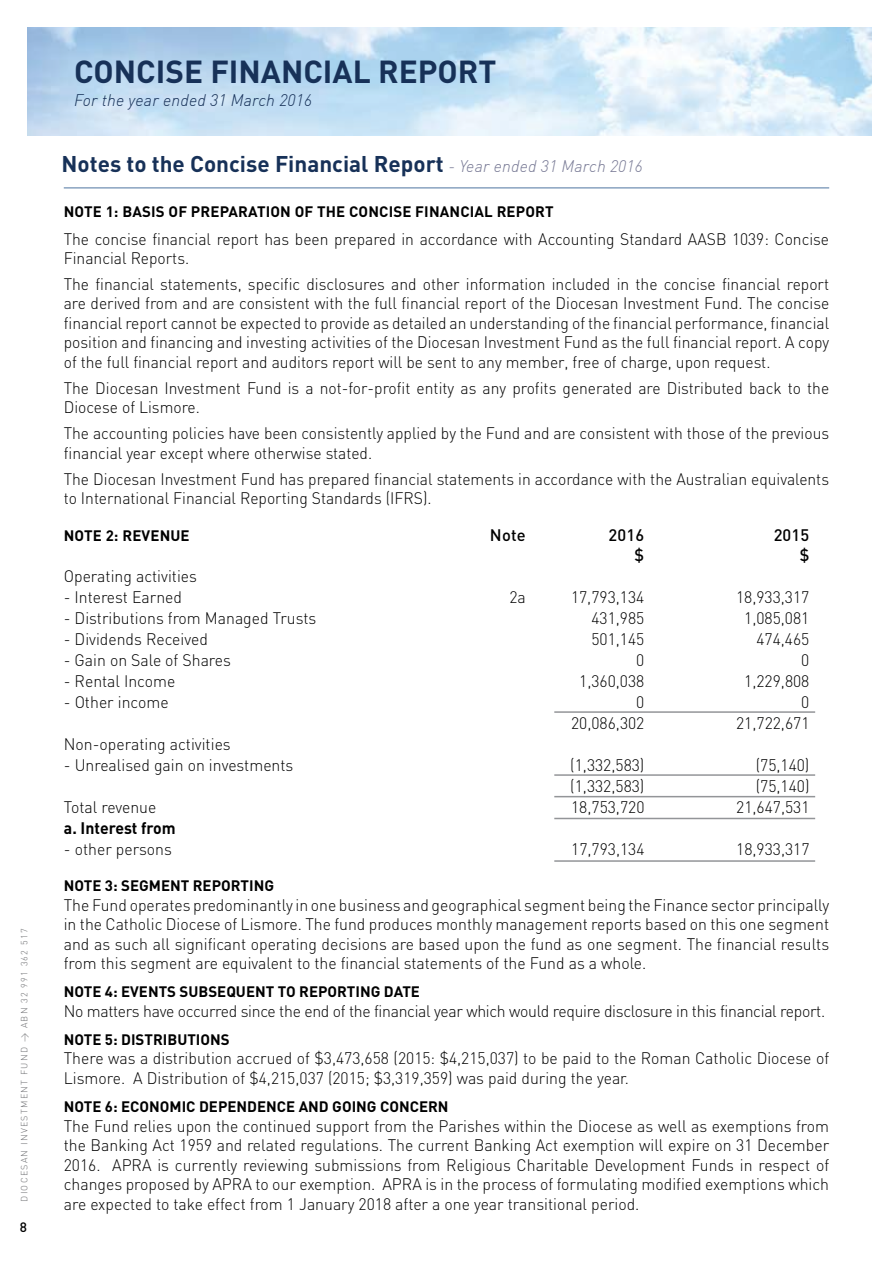
<style>
.page{position:relative;width:893px;height:1263px;background:#fff}
.page>*{position:absolute;margin:0;border:0;box-sizing:border-box;transform-origin:0 0}
.t1{font:700 31.5px "DIN";color:#173158}
.t2{font:700 22.5px "DIN";color:#173158}
.t3{font:300 16.5px/19.5px "DIN";color:#000;text-align:justify;scale:.96 1}
.t4{font:300 16.5px/19.5px "DIN";color:#000;scale:.95 1}
.t5{font:300 16.5px "DIN";letter-spacing:-.02em;color:#000;scale:.96 1}
.t6{font:italic 300 16.5px "DIN";letter-spacing:.01em;color:#173158}
.t7{font:700 16.5px "DIN";color:#000;scale:.96 1}
.t8{font:500 16.5px "DIN";letter-spacing:.01em;color:#000}
.t9{font:500 16.5px "DIN";letter-spacing:.01em;color:#000;scale:.96 1}
.t10{font:700 15px "DIN";color:#000}
.t11{font:500 13.5px "DIN";color:#000}
.t12{font:300 9px "DIN";letter-spacing:.14em;color:#6d6e71}
.s1{font-weight:300;font-style:italic;font-size:16.5px;color:#787a95}
</style>
<div class="page">
<hr style="left:554px;top:711px;width:261px;height:2px;background:#939598">
<hr style="left:554px;top:774px;width:261px;height:2px;background:#939598">
<hr style="left:554px;top:796px;width:261px;height:1px;background:#939598">
<hr style="left:554px;top:818px;width:261px;height:1px;background:#939598">
<hr style="left:554px;top:860px;width:261px;height:2px;background:#939598">
<img style="left:27px;top:27px;width:845px;height:108px">
<hr style="left:64px;top:187px;width:765px;height:2px;background:#89a3c0">
<p class="t12" style="left:19px;top:1202px;width:274px;rotate:-90deg">DIOCESAN INVESTMENT FUN D &gt; ABN 32 991 362 517</p>
<p class="t11" style="left:20px;top:1218px;width:9px">8</p>
<h1 class="t1" style="left:74px;top:51px;width:174px">concise FINANCIA</h1>
<h1 class="t1" style="left:353px;top:51px;width:145px">L report</h1>
<p class="t6" style="left:74px;top:90px;width:240px">For the year ended 31 March 2016</p>
<h2 class="t2" style="left:62px;top:149px;width:583px">Notes to the Concise Financial Report <span class="s1">- Year ended 31 March 2016</span></h2>
<p class="t10" style="left:64px;top:201px;width:11px">NOTE</p>
<p class="t10" style="left:106px;top:201px;width:36px">1: BASIS</p>
<p class="t10" style="left:169px;top:201px;width:33px">OF PREPARATION</p>
<p class="t10" style="left:295px;top:201px;width:33px">OF THE</p>
<p class="t10" style="left:349px;top:201px;width:10px">CONCISE</p>
<p class="t10" style="left:415px;top:201px;width:19px">FINANCIA</p>
<p class="t10" style="left:484px;top:201px;width:23px">L REPORT</p>
<p class="t4" style="left:64px;top:229px;width:807px">The concise financial report has been prepared in accordance with Accounting Standard AASB 1039: Concise<br>Financial Reports.</p>
<p class="t4" style="left:64px;top:274px;width:807px;text-align:justify">The financial statements, specific disclosures and other information included in the concise financial report are derived from and are consistent with the full financial report of the Diocesan Investment Fund. The concise financial report cannot be expected to provide as detailed an understanding of the financial performance, financial position and financing and investing activities of the Diocesan Investment Fund as the full financial report. A copy of the full financial report and auditors report will be sent to any member, free of charge, upon request.</p>
<p class="t4" style="left:64px;top:378px;width:807px">The Diocesan Investment Fund is a not-for-profit entity as any profits generated are Distributed back to the<br>Diocese of Lismore.</p>
<p class="t4" style="left:64px;top:423px;width:807px">The accounting policies have been consistently applied by the Fund and are consistent with those of the previous financial year except where otherwise stated.</p>
<p class="t4" style="left:64px;top:469px;width:807px">The Diocesan Investment Fund has prepared financial statements in accordance with the Australian equivalents to International Financial Reporting Standards (IFRS).</p>
<p class="t10" style="left:64px;top:526px;width:11px">NOTE</p>
<p class="t10" style="left:106px;top:526px;width:86px">2: revenue</p>
<p class="t8" style="left:490px;top:525px;width:37px">N ote</p>
<p class="t8" style="left:608px;top:525px;width:37px">2016</p>
<p class="t8" style="left:774px;top:525px;width:37px">2015</p>
<p class="t9" style="left:634px;top:544px;width:12px">$</p>
<p class="t9" style="left:800px;top:544px;width:12px">$</p>
<p class="t3" style="left:64px;top:566px;width:140px">O perating activities</p>
<p class="t3" style="left:64px;top:587px;width:125px">- Interest Earned</p>
<p class="t3" style="left:509px;top:587px;width:19px">2a</p>
<p class="t3" style="left:571px;top:587px;width:78px">17,793,134</p>
<p class="t3" style="left:736px;top:587px;width:78px">18,933,317</p>
<p class="t3" style="left:64px;top:608px;width:265px">- Distributions from Managed Trusts</p>
<p class="t3" style="left:591px;top:608px;width:57px">431,985</p>
<p class="t3" style="left:744px;top:608px;width:69px">1,085,081</p>
<p class="t3" style="left:64px;top:629px;width:152px">- Dividends Received</p>
<p class="t3" style="left:591px;top:629px;width:57px">501,145</p>
<p class="t3" style="left:756px;top:629px;width:57px">474,465</p>
<p class="t3" style="left:64px;top:650px;width:176px">- Gain on Sale of Shares</p>
<p class="t3" style="left:636px;top:650px;width:10px">0</p>
<p class="t3" style="left:801px;top:650px;width:10px">0</p>
<p class="t3" style="left:64px;top:671px;width:118px">- Rental Income</p>
<p class="t3" style="left:579px;top:671px;width:69px">1,360,038</p>
<p class="t3" style="left:744px;top:671px;width:69px">1,229,808</p>
<p class="t3" style="left:64px;top:692px;width:111px">- Other income</p>
<p class="t3" style="left:636px;top:692px;width:10px">0</p>
<p class="t3" style="left:801px;top:692px;width:10px">0</p>
<p class="t3" style="left:571px;top:713px;width:78px">20,086,302</p>
<p class="t3" style="left:736px;top:713px;width:78px">21,722,671</p>
<p class="t3" style="left:64px;top:734px;width:175px">N on-operating activities</p>
<p class="t3" style="left:64px;top:755px;width:241px">- U nrealised gain on investments</p>
<p class="t3" style="left:570px;top:755px;width:79px">(1,332,583)</p>
<p class="t3" style="left:756px;top:755px;width:58px">(75,140)</p>
<p class="t3" style="left:570px;top:776px;width:79px">(1,332,583)</p>
<p class="t3" style="left:756px;top:776px;width:58px">(75,140)</p>
<p class="t3" style="left:64px;top:797px;width:98px">Total revenue</p>
<p class="t3" style="left:571px;top:797px;width:78px">18,753,720</p>
<p class="t3" style="left:736px;top:797px;width:78px">21,647,531</p>
<p class="t7" style="left:64px;top:817px;width:118px">a. I nterest from</p>
<p class="t3" style="left:64px;top:839px;width:114px">- other persons</p>
<p class="t3" style="left:571px;top:839px;width:78px">17,793,134</p>
<p class="t3" style="left:736px;top:839px;width:78px">18,933,317</p>
<p class="t10" style="left:64px;top:876px;width:10px">NOTE</p>
<p class="t10" style="left:105px;top:876px;width:55px">3: SEGMENT</p>
<p class="t10" style="left:193px;top:876px;width:10px">REPORTIN</p>
<p class="t10" style="left:264px;top:876px;width:11px">G</p>
<p class="t3" style="left:64px;top:895px;width:799px">The Fund operates predominantly in one business and geographical segment being the Finance sector principally in the Catholic Diocese of Lismore. The fund produces monthly management reports based on this one segment and as such all significant operating decisions are based upon the fund as one segment. The financial results from this segment are equivalent to the financial statements of the Fund as a whole.</p>
<p class="t10" style="left:64px;top:982px;width:10px">NOTE</p>
<p class="t10" style="left:105px;top:982px;width:27px">4: EVENTS</p>
<p class="t10" style="left:180px;top:982px;width:67px">SU BSEQUENT</p>
<p class="t10" style="left:278px;top:982px;width:32px">TO REPORTIN</p>
<p class="t10" style="left:371px;top:982px;width:33px">G DATE</p>
<p class="t5" style="left:64px;top:1001px;width:795px">N o matters have occurred since the end of the financial year which would require disclosure in this financial report.</p>
<p class="t10" style="left:64px;top:1030px;width:10px">NOTE</p>
<p class="t10" style="left:105px;top:1030px;width:34px">5: DISTRI</p>
<p class="t10" style="left:167px;top:1030px;width:20px">BUTIONS</p>
<p class="t3" style="left:64px;top:1049px;width:799px">There was a distribution accrued of $3,473,658 (2015: $4,215,037) to be paid to the Roman Catholic Diocese of<br>Lismore. A Distribution of $4,215,037 (2015; $3,319,359) was paid during the year.</p>
<p class="t10" style="left:64px;top:1097px;width:10px">NOTE</p>
<p class="t10" style="left:105px;top:1097px;width:27px">6: ECONOMIC</p>
<p class="t10" style="left:199px;top:1097px;width:20px">DEPEN</p>
<p class="t10" style="left:247px;top:1097px;width:20px">DENCE</p>
<p class="t10" style="left:299px;top:1097px;width:92px">AND GOING CONCERN</p>
<p class="t3" style="left:64px;top:1116px;width:799px">The Fund relies upon the continued support from the Parishes within the Diocese as well as exemptions from the Banking Act 1959 and related regulations. The current Banking Act exemption will expire on 31 December 2016. APRA is currently reviewing submissions from Religious Charitable Development Funds in respect of changes proposed by APRA to our exemption. APRA is in the process of formulating modified exemptions which are expected to take effect from 1 January 2018 after a one year transitional period.</p>
</div>
